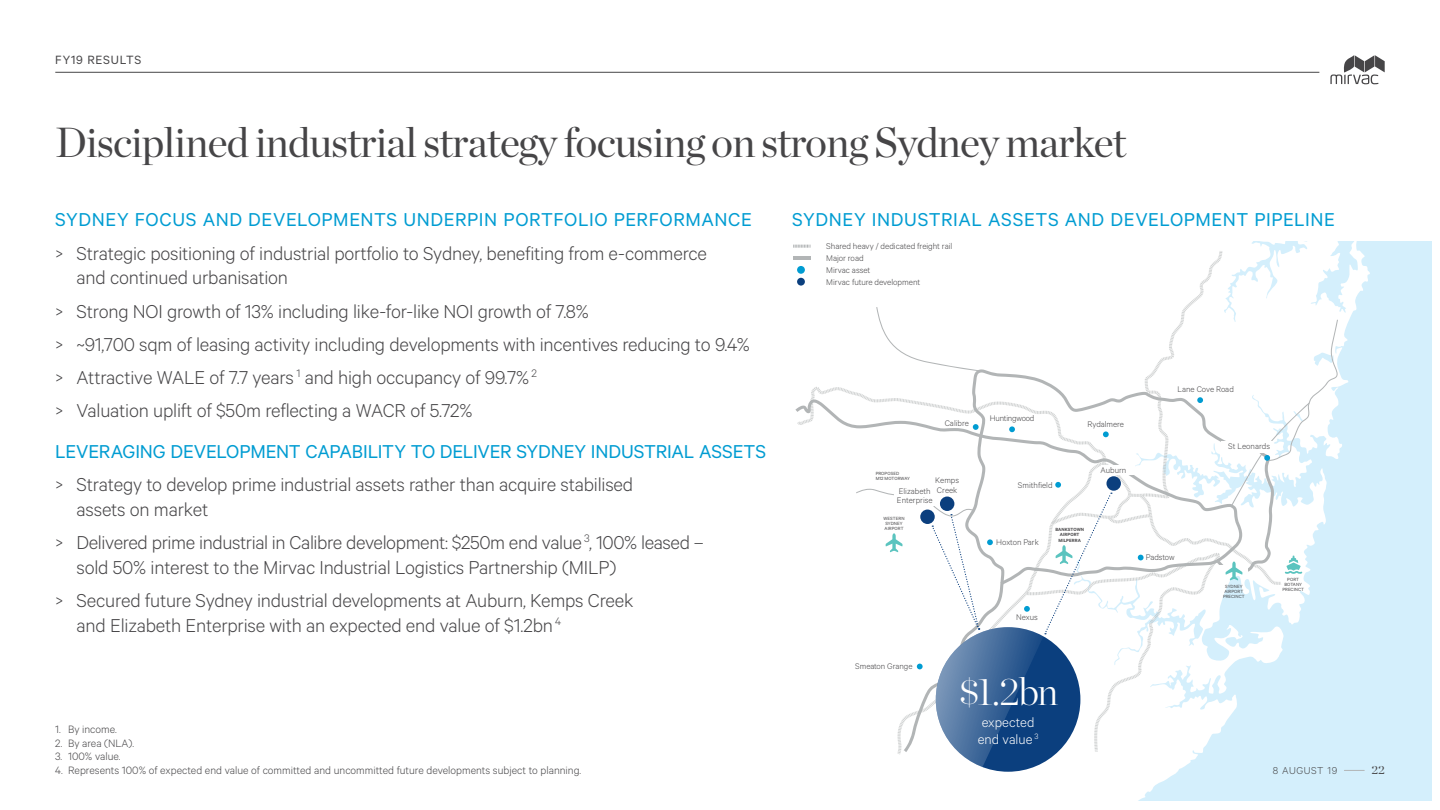
<style>
.page{position:relative;width:1440px;height:810px;background:#fff}
.page>*{position:absolute;margin:0;border:0;box-sizing:border-box;transform-origin:0 0}
.t1{font:42px "Chronicle Display";letter-spacing:-.02em;color:#464547}
.t2{font:200 39px "Chronicle Display";color:#fff}
.t3{font:300 21px/24.8px "Calibre";letter-spacing:-.01em;color:#464547}
.t4{font:21px "Calibre";letter-spacing:.02em;color:#009cd2}
.t5{font:21px "Calibre";letter-spacing:-.01em;color:#009cd2}
.t6{font:300 15px/16.5px "Calibre";letter-spacing:.005em;color:#fff}
.t7{font:13.5px "Calibre";letter-spacing:.055em;color:#464547}
.t8{font:300 12px "Calibre";color:#464547}
.t9{font:12px "Chronicle Display";color:#464547}
.t10{font:300 11.25px "Calibre";letter-spacing:.055em;color:#464547}
.t11{font:300 9.45px/11.9px "Calibre";letter-spacing:-.005em;color:#464547}
.t12{font:300 9.15px/9.1px "Calibre";color:#464547}
.t13{font:300 9.15px "Calibre";letter-spacing:-.025em;color:#464547}
.t14{font:5.1px/5.1px "Calibre";letter-spacing:.01em;color:#464547}
.t15{font:600 5.1px/5.1px "Calibre";letter-spacing:.015em;color:#464547;text-align:center}
</style>
<div class="page">
<svg style="left:1330px;top:55px;width:54px;height:29px"></svg>
<hr style="left:55px;top:72px;width:1264px;height:1px;background:#464547">
<div style="left:784px;top:242px;width:647px;height:568px;background:#d4effc"></div>
<svg style="left:784px;top:242px;width:586px;height:559px"></svg>
<svg style="left:1344px;top:770px;width:20px;height:1px"></svg>
<svg style="left:793px;top:245px;width:544px;height:527px;background:#ebf1f5"></svg>
<div style="left:4px;top:801px;width:1431px;height:9px;background:#fff"></div>
<p class="t7" style="left:55px;top:51px;width:88px">FY19 RESULTS</p>
<h1 class="t1" style="left:55px;top:110px;width:1072px">Disciplined industrial strategy focusing on strong Sydney market</h1>
<p class="t4" style="left:55px;top:207px;width:698px">SYDNEY FOCUS AND DEVELOPMENTS UNDERPIN PORTFOLIO PERFORMANCE</p>
<p class="t3" style="left:77px;top:240px;width:632px;text-indent:-21px">&gt; Strategic positioning of industrial portfolio to Sydney, benefiting from e-commerce and continued urbanisation</p>
<p class="t3" style="left:55px;top:293px;width:696px;line-height:33.3px">&gt; Strong NOI growth of 13% including like-for-like NOI growth of 7.8%<br>&gt; ~91,700 sqm of leasing activity including developments with incentives reducing to 9.4% &gt; Attractive WALE of 7.7 years <sup>1</sup> and high occupancy of 99.7% <sup>2<br></sup>&gt; Valuation uplift of $50m reflecting a WACR of 5.72%</p>
<p class="t5" style="left:55px;top:439px;width:712px">LEVERAGING DEVELOPMENT CAPABILITY TO DELIVER SYDNEY INDUSTRIAL ASSETS</p>
<p class="t3" style="left:77px;top:471px;width:558px;text-indent:-21px">&gt; Strategy to develop prime industrial assets rather than acquire stabilised assets on market</p>
<p class="t3" style="left:77px;top:529px;width:628px;text-indent:-21px">&gt; Delivered prime industrial in Calibre development: $250m end value <sup>3</sup>, 100% leased – sold 50% interest to the Mirvac Industrial Logistics Partnership (MILP)</p>
<p class="t3" style="left:77px;top:587px;width:558px;text-indent:-21px">&gt; Secured future Sydney industrial developments at Auburn, Kemps Creek and Elizabeth Enterprise with an expected end value of $1.2bn <sup>4</sup></p>
<p class="t8" style="left:55px;top:723px;width:63px">1. By income.</p>
<p class="t8" style="left:55px;top:736px;width:80px">2. By area (NLA).</p>
<p class="t8" style="left:55px;top:750px;width:67px">3. 100% value.</p>
<p class="t8" style="left:55px;top:763px;width:527px">4. Represents 100% of expected end value of committed and uncommitted future developments subject to planning.</p>
<p class="t4" style="left:792px;top:207px;width:544px">SYDNEY INDUSTRIAL ASSETS AND DEVELOPMENT PIPELINE</p>
<p class="t11" style="left:826px;top:240px;width:127px">Shared heavy / dedicated freight rail<br>Major road<br>Mirvac asset<br>Mirvac future development</p>
<p class="t12" style="left:944px;top:418px;width:26px">Calibre</p>
<p class="t14" style="left:875px;top:471px;width:36px">PROPOSED<br>M12 MOTORWAY</p>
<p class="t12" style="left:935px;top:476px;width:25px">Kemps<br>Creek</p>
<p class="t12" style="left:897px;top:486px;width:37px">Elizabeth<br>Enterprise</p>
<p class="t14" style="left:883px;top:516px;width:22px">WESTERN<br>SYDNEY<br>AIRPORT</p>
<p class="t13" style="left:989px;top:413px;width:46px">Huntingwood</p>
<p class="t12" style="left:1017px;top:480px;width:36px">Smithfield</p>
<p class="t12" style="left:1087px;top:419px;width:38px">Rydalmere</p>
<p class="t12" style="left:1100px;top:465px;width:27px">Auburn</p>
<p class="t12" style="left:996px;top:537px;width:44px">Hoxton Park</p>
<p class="t15" style="left:1055px;top:527px;width:30px">BANKSTOWN<br>AIRPORT<br>MILPERRA</p>
<p class="t12" style="left:855px;top:661px;width:59px">Smeaton Grange</p>
<p class="t12" style="left:1016px;top:613px;width:23px">Nexus</p>
<h2 class="t2" style="left:958px;top:662px;width:101px">$1.2bn</h2>
<p class="t6" style="left:977px;top:714px;width:62px">expected end value <sup>3</sup></p>
<p class="t12" style="left:1177px;top:385px;width:58px">Lane Cove Road</p>
<p class="t12" style="left:1145px;top:553px;width:30px">Padstow</p>
<p class="t12" style="left:1228px;top:441px;width:43px">St Leonards</p>
<p class="t14" style="left:1222px;top:584px;width:23px;text-align:center">SYDNEY<br>AIRPORT<br>PRECINCT</p>
<p class="t14" style="left:1282px;top:576px;width:23px;text-align:center">PORT<br>BOTANY<br>PRECINCT</p>
<p class="t10" style="left:1272px;top:764px;width:66px">8 AUGUST 19</p>
<p class="t9" style="left:1371px;top:760px;width:15px">22</p>
</div>
